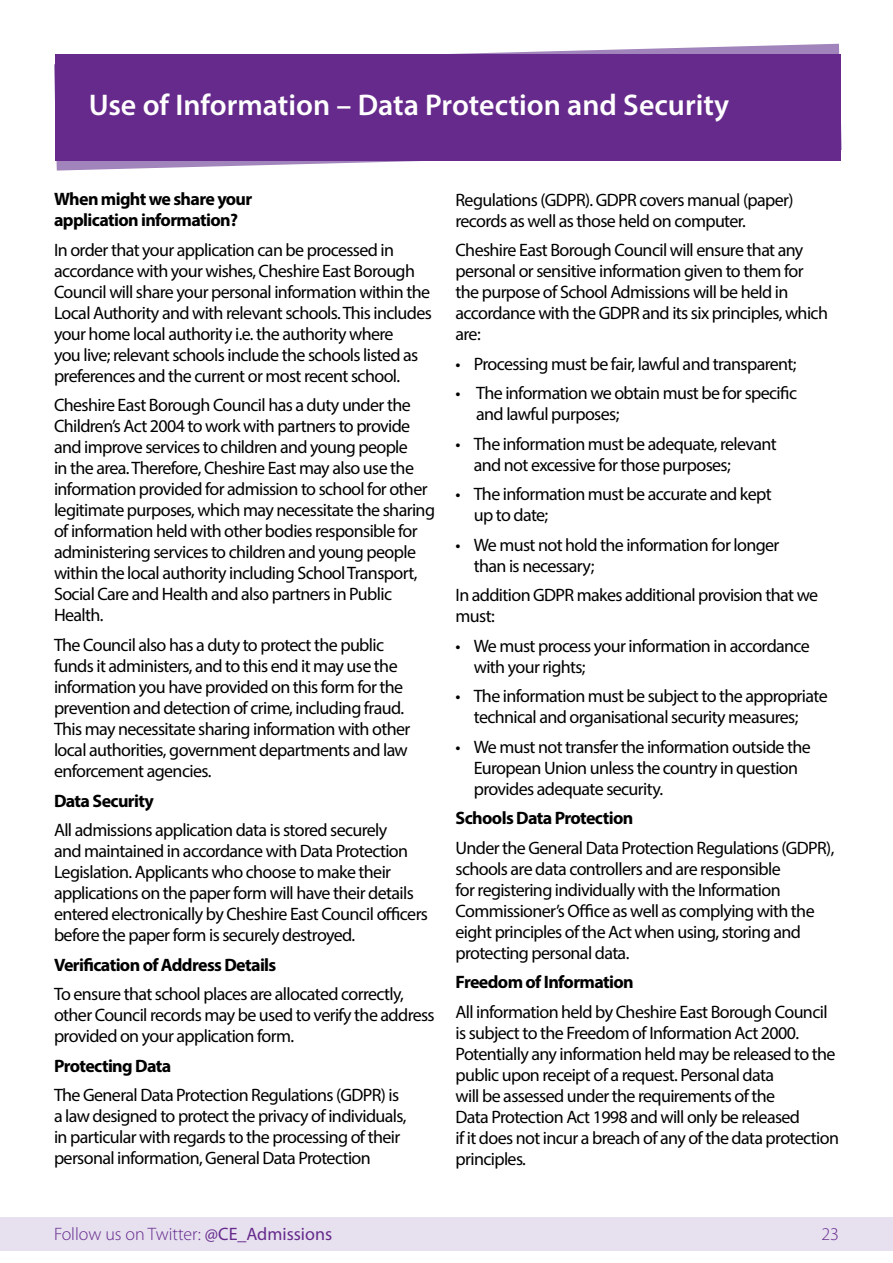
<style>
.page{position:relative;width:893px;height:1263px;background:#fff}
.page>*{position:absolute;margin:0;border:0;box-sizing:border-box;transform-origin:0 0}
.t1{font:600 30px "Myriad Pro";color:#fff}
.t2{font:18px/21px "Myriad Pro";letter-spacing:-.035em;color:#000}
.t3{font:700 18px/21px "Myriad Pro";letter-spacing:-.035em;color:#000}
.t4{font:300 18px "Myriad Pro";color:#662a8c}
.s1{font-weight:400}
</style>
<div class="page">
<div style="left:0;top:1217px;width:893px;height:33px;background:#e6e0ef"></div>
<svg style="left:54px;top:44px;width:788px;height:127px"></svg>
<div style="left:55px;top:54px;width:785px;height:106px;background:#662a8c"></div>
<h1 class="t1" style="left:89px;top:86px;width:642px">Use of Information – Data Protection and Security</h1>
<p class="t3" style="left:54px;top:188px;width:200px">When might we share your application information?</p>
<p class="t2" style="left:54px;top:239px;width:379px">In order that your application can be processed in accordance with your wishes, Cheshire East Borough Council will share your personal information within the Local Authority and with relevant schools. This includes your home local authority i.e. the authority where<br>you live; relevant schools include the schools listed as preferences and the current or most recent school.</p>
<p class="t2" style="left:54px;top:395px;width:383px">Cheshire East Borough Council has a duty under the Children’s Act 2004 to work with partners to provide and improve services to children and young people<br>in the area. Therefore, Cheshire East may also use the information provided for admission to school for other legitimate purposes, which may necessitate the sharing of information held with other bodies responsible for administering services to children and young people within the local authority including School Transport, Social Care and Health and also partners in Public Health.</p>
<p class="t2" style="left:54px;top:634px;width:358px">The Council also has a duty to protect the public funds it administers, and to this end it may use the information you have provided on this form for the prevention and detection of crime, including fraud.<br>This may necessitate sharing information with other local authorities, government departments and law enforcement agencies.</p>
<p class="t3" style="left:54px;top:789px;width:101px">Data Security</p>
<p class="t2" style="left:54px;top:819px;width:376px">All admissions application data is stored securely<br>and maintained in accordance with Data Protection Legislation. Applicants who choose to make their applications on the paper form will have their details entered electronically by Cheshire East Council officers before the paper form is securely destroyed.</p>
<p class="t3" style="left:54px;top:953px;width:224px">Verification of Address Details</p>
<p class="t2" style="left:54px;top:983px;width:382px">To ensure that school places are allocated correctly, other Council records may be used to verify the address provided on your application form.</p>
<p class="t3" style="left:54px;top:1054px;width:119px">Protecting Data</p>
<p class="t2" style="left:54px;top:1084px;width:354px">The General Data Protection Regulations (GDPR) is a law designed to protect the privacy of individuals, in particular with regards to the processing of their personal information, General Data Protection</p>
<p class="t2" style="left:455px;top:189px;width:340px">Regulations (GDPR). GDPR covers manual (paper) records as well as those held on computer.</p>
<p class="t2" style="left:455px;top:239px;width:374px">Cheshire East Borough Council will ensure that any personal or sensitive information given to them for the purpose of School Admissions will be held in accordance with the GDPR and its six principles, which are:</p>
<p class="t2" style="left:455px;top:353px;width:343px">• Processing must be fair, lawful and transparent;</p>
<p class="t2" style="left:476px;top:382px;width:322px;text-indent:-21px">• The information we obtain must be for specific and lawful purposes;</p>
<p class="t2" style="left:474px;top:433px;width:305px;text-indent:-18px">• The information must be adequate, relevant and not excessive for those purposes;</p>
<p class="t2" style="left:474px;top:483px;width:299px;text-indent:-18px">• The information must be accurate and kept up to date;</p>
<p class="t2" style="left:474px;top:534px;width:307px;text-indent:-18px">• We must not hold the information for longer than is necessary;</p>
<p class="t2" style="left:455px;top:584px;width:364px">In addition GDPR makes additional provision that we must:</p>
<p class="t2" style="left:474px;top:635px;width:338px;text-indent:-18px">• We must process your information in accordance with your rights;</p>
<p class="t2" style="left:474px;top:685px;width:355px;text-indent:-18px">• The information must be subject to the appropriate technical and organisational security measures;</p>
<p class="t2" style="left:474px;top:736px;width:338px;text-indent:-18px">• We must not transfer the information outside the<br>European Union unless the country in question provides adequate security.</p>
<p class="t3" style="left:455px;top:807px;width:179px">Schools Data Protection</p>
<p class="t2" style="left:455px;top:837px;width:380px">Under the General Data Protection Regulations (GDPR), schools are data controllers and are responsible<br>for registering individually with the Information Commissioner’s Office as well as complying with the eight principles of the Act when using, storing and protecting personal data.</p>
<p class="t3" style="left:455px;top:971px;width:180px">Freedom of Information</p>
<p class="t2" style="left:455px;top:1001px;width:385px">All information held by Cheshire East Borough Council is subject to the Freedom of Information Act 2000.<br>Potentially any information held may be released to the public upon receipt of a request. Personal data<br>will be assessed under the requirements of the<br>Data Protection Act 1998 and will only be released<br>if it does not incur a breach of any of the data protection principles.</p>
<p class="t4" style="left:54px;top:1224px;width:280px">Follow us on Twitter: <span class="s1">@CE_Admissions</span></p>
<p class="t4" style="left:821px;top:1224px;width:19px">23</p>
</div>
